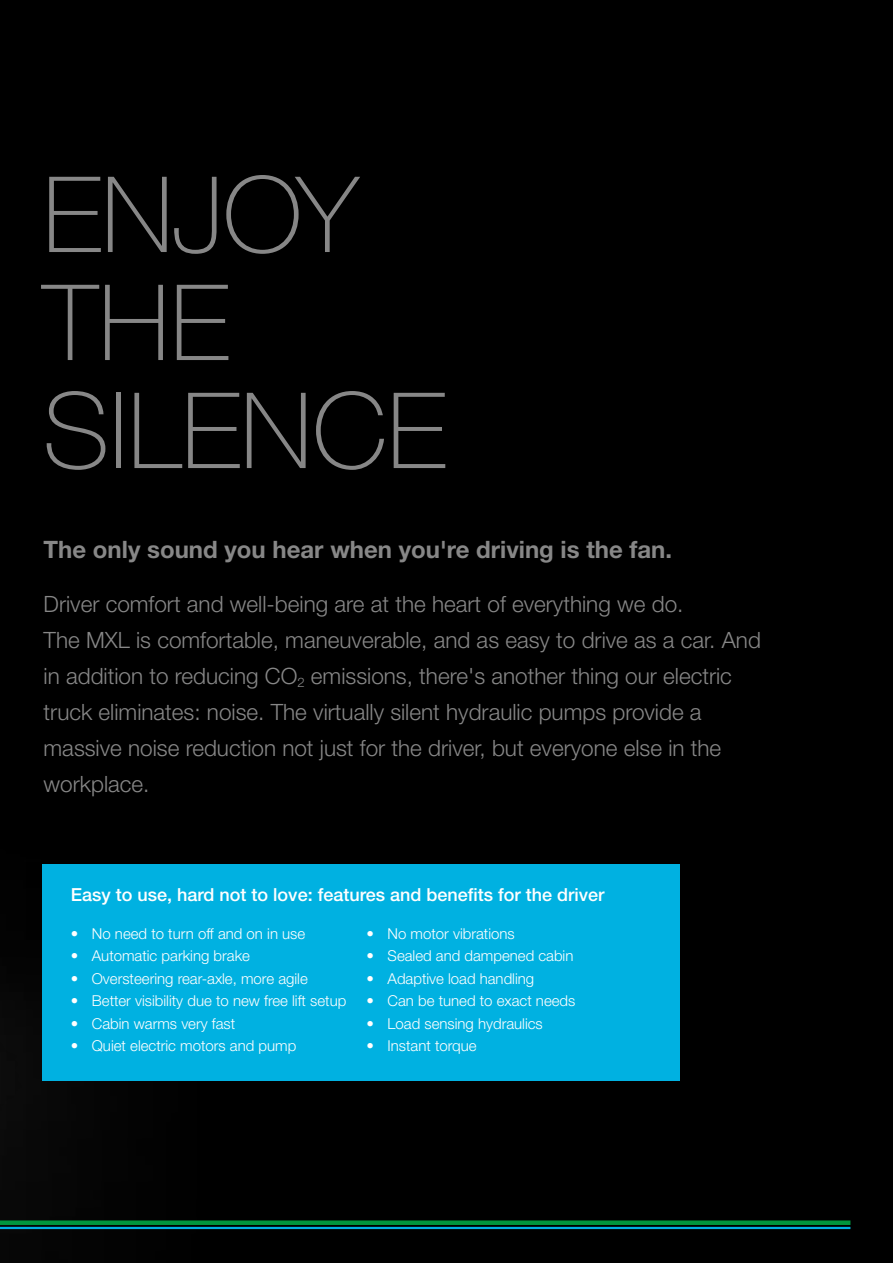
<style>
.page{position:relative;width:893px;height:1263px;background:#000}
.page>*{position:absolute;margin:0;border:0;box-sizing:border-box;transform-origin:0 0}
.t1{font:100 105.3px/108px "Helvetica Neue LT Pro";color:#878787}
.t2{font:700 24px "Helvetica Neue LT Pro";color:#878787}
.t3{font:300 22.5px/36px "Helvetica Neue LT Pro";color:#878787}
.t4{font:500 18px "Helvetica Neue LT Pro";color:#fff}
.t5{font:300 15px "Helvetica Neue LT Pro";color:#fff}
</style>
<div class="page">
<img style="left:0;top:864px;width:522px;height:366px">
<div style="left:43px;top:864px;width:637px;height:216px;background:#00b1e1"></div>
<div style="left:0;top:1220px;width:850px;height:5px;background:#00973d"></div>
<hr style="left:0;top:1227px;width:850px;height:2px;background:#00b1e1">
<h1 class="t1" style="left:43px;top:160px;width:406px">ENJOY<br>THE<br>SILENCE</h1>
<p class="t2" style="left:44px;top:535px;width:630px">The only sound you hear when you're driving is the fan.</p>
<p class="t3" style="left:44px;top:586px;width:719px">Driver comfort and well-being are at the heart of everything we do.<br>The MXL is comfortable, maneuverable, and as easy to drive as a car. And in addition to reducing CO<sub>2</sub> emissions, there's another thing our electric truck eliminates: noise. The virtually silent hydraulic pumps provide a massive noise reduction not just for the driver, but everyone else in the workplace.</p>
<p class="t4" style="left:71px;top:883px;width:535px">Easy to use, hard not to love: features and benefits for the driver</p>
<p class="t5" style="left:71px;top:924px;width:236px">• No need to turn off and on in use</p>
<p class="t5" style="left:71px;top:946px;width:181px">• Automatic parking brake</p>
<p class="t5" style="left:71px;top:969px;width:238px">• Oversteering rear-axle, more agile</p>
<p class="t5" style="left:71px;top:991px;width:277px">• Better visibility due to new free lift setup</p>
<p class="t5" style="left:71px;top:1014px;width:166px">• Cabin warms very fast</p>
<p class="t5" style="left:71px;top:1036px;width:227px">• Quiet electric motors and pump</p>
<p class="t5" style="left:367px;top:924px;width:150px">• No motor vibrations</p>
<p class="t5" style="left:367px;top:946px;width:208px">• Sealed and dampened cabin</p>
<p class="t5" style="left:367px;top:969px;width:169px">• Adaptive load handling</p>
<p class="t5" style="left:367px;top:991px;width:210px">• Can be tuned to exact needs</p>
<p class="t5" style="left:367px;top:1014px;width:178px">• Load sensing hydraulics</p>
<p class="t5" style="left:367px;top:1036px;width:112px">• Instant torque</p>
</div>
